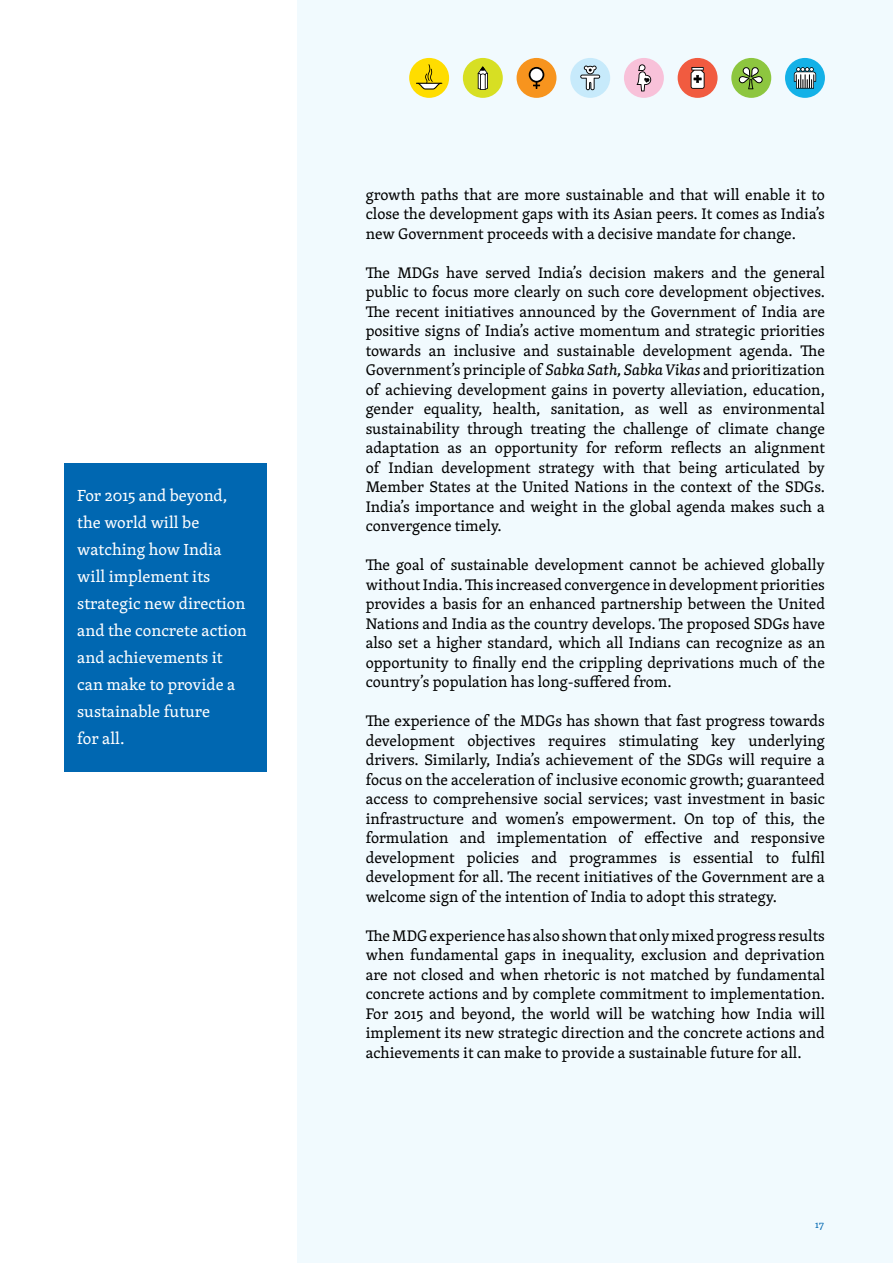
<style>
.page{position:relative;width:893px;height:1263px;background:#fff}
.page>*{position:absolute;margin:0;border:0;box-sizing:border-box;transform-origin:0 0}
.t1{font:16.5px/27px "Skolar Latin Pro";color:#fff}
.t2{font:15.75px/19.5px "Skolar Latin Pro";color:#000;text-align:justify}
.t3{font:10.5px "Skolar Latin Pro";color:#0067b1}
.s1{font-style:italic}
</style>
<div class="page">
<div style="left:298px;top:0;width:595px;height:1263px;background:#f1fafe"></div>
<div style="left:624px;top:58px;width:40px;height:40px;background:#f8c1d9;border-radius:50%"></div>
<svg style="left:637px;top:64px;width:14px;height:27px"></svg>
<div style="left:678px;top:58px;width:40px;height:40px;background:#f15b40;border-radius:50%"></div>
<svg style="left:691px;top:67px;width:14px;height:22px"></svg>
<div style="left:731px;top:58px;width:40px;height:40px;background:#8dc63f;border-radius:50%"></div>
<svg style="left:739px;top:67px;width:24px;height:22px"></svg>
<div style="left:785px;top:58px;width:40px;height:40px;background:#14b1e7;border-radius:50%"></div>
<svg style="left:794px;top:67px;width:22px;height:22px"></svg>
<div style="left:409px;top:58px;width:40px;height:40px;background:#fd0;border-radius:50%"></div>
<svg style="left:416px;top:64px;width:26px;height:26px"></svg>
<div style="left:463px;top:58px;width:40px;height:40px;background:#d7df23;border-radius:50%"></div>
<svg style="left:478px;top:66px;width:10px;height:24px"></svg>
<div style="left:517px;top:58px;width:39px;height:40px;background:#f7941e;border-radius:50%"></div>
<svg style="left:529px;top:67px;width:15px;height:22px"></svg>
<div style="left:570px;top:58px;width:40px;height:40px;background:#c7eafb;border-radius:50%"></div>
<svg style="left:580px;top:66px;width:20px;height:24px"></svg>
<div style="left:64px;top:463px;width:203px;height:308px;background:#0067b1"></div>
<p class="t1" style="left:77px;top:482px;width:171px">For 2015 and beyond, the world will be watching how India will implement its strategic new direction and the concrete action and achievements it can make to provide a sustainable future<br>for all.</p>
<p class="t2" style="left:366px;top:184px;width:461px">growth paths that are more sustainable and that will enable it to close the development gaps with its Asian peers. It comes as India’s new Government proceeds with a decisive mandate for change.</p>
<p class="t2" style="left:366px;top:262px;width:461px">The MDGs have served India’s decision makers and the general public to focus more clearly on such core development objectives.<br>The recent initiatives announced by the Government of India are positive signs of India’s active momentum and strategic priorities towards an inclusive and sustainable development agenda. The Government’s principle of <span class="s1">Sabka Sath, Sabka Vikas</span> and prioritization of achieving development gains in poverty alleviation, education, gender equality, health, sanitation, as well as environmental sustainability through treating the challenge of climate change adaptation as an opportunity for reform reflects an alignment of Indian development strategy with that being articulated by Member States at the United Nations in the context of the SDGs.<br>India’s importance and weight in the global agenda makes such a convergence timely.</p>
<p class="t2" style="left:366px;top:554px;width:461px">The goal of sustainable development cannot be achieved globally without India. This increased convergence in development priorities provides a basis for an enhanced partnership between the United Nations and India as the country develops. The proposed SDGs have also set a higher standard, which all Indians can recognize as an opportunity to finally end the crippling deprivations much of the country’s population has long-suffered from.</p>
<p class="t2" style="left:366px;top:710px;width:461px">The experience of the MDGs has shown that fast progress towards development objectives requires stimulating key underlying drivers. Similarly, India’s achievement of the SDGs will require a focus on the acceleration of inclusive economic growth; guaranteed access to comprehensive social services; vast investment in basic infrastructure and women’s empowerment. On top of this, the formulation and implementation of effective and responsive development policies and programmes is essential to fulfil development for all. The recent initiatives of the Government are a welcome sign of the intention of India to adopt this strategy.</p>
<p class="t2" style="left:366px;top:925px;width:461px">The MDG experience has also shown that only mixed progress results when fundamental gaps in inequality, exclusion and deprivation are not closed and when rhetoric is not matched by fundamental concrete actions and by complete commitment to implementation.<br>For 2015 and beyond, the world will be watching how India will implement its new strategic direction and the concrete actions and achievements it can make to provide a sustainable future for all.</p>
<p class="t3" style="left:815px;top:1217px;width:10px">17</p>
</div>
